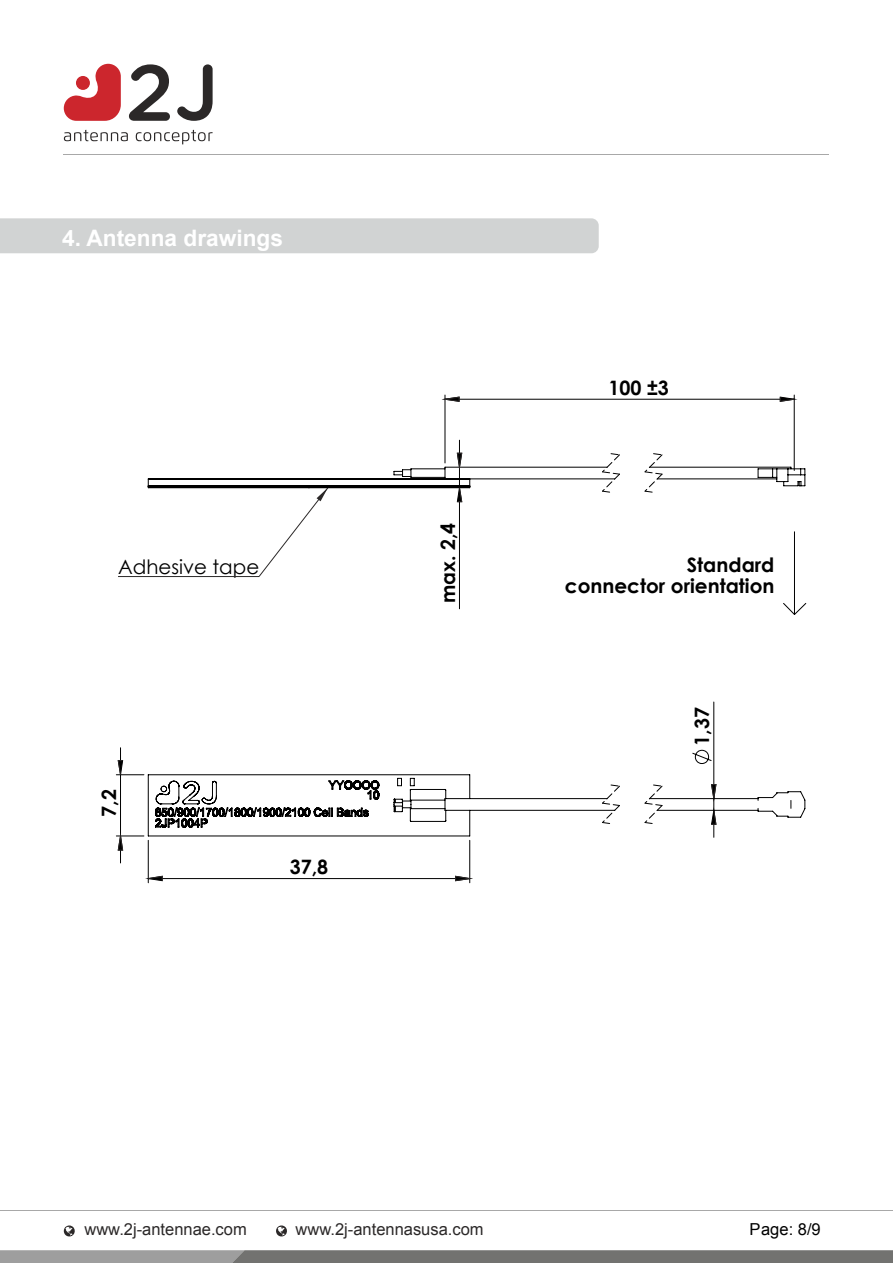
<style>
.page{position:relative;width:893px;height:1263px;background:#fff}
.page>*{position:absolute;margin:0;border:0;box-sizing:border-box;transform-origin:0 0}
.t1{font:700 22.65px "Arial";color:#fff}
.t2{font:700 19.8px "Century Gothic";color:#000}
.t3{font:19.8px "Century Gothic";color:#000}
.t4{font:16.5px "Arial";color:#2b2828}
.t5{font:16.5px "Arial";color:#000}
</style>
<div class="page">
<svg style="left:0;top:1250px;width:893px;height:13px"></svg>
<hr style="left:0;top:1210px;width:893px;height:1px;background:#a8a8a8">
<svg style="left:63px;top:1225px;width:12px;height:11px"></svg>
<svg style="left:276px;top:1225px;width:11px;height:11px"></svg>
<svg style="left:64px;top:130px;width:64px;height:11px"></svg>
<svg style="left:136px;top:130px;width:77px;height:14px"></svg>
<svg style="left:129px;top:64px;width:41px;height:57px"></svg>
<svg style="left:177px;top:64px;width:36px;height:57px"></svg>
<svg style="left:64px;top:64px;width:57px;height:57px"></svg>
<div style="left:76px;top:76px;width:14px;height:14px;background:#cc262d;border-radius:50%"></div>
<hr style="left:64px;top:154px;width:765px;height:1px;background:#a8a8a8">
<div style="left:0;top:218px;width:599px;height:35px;background:#d1d3d3"></div>
<svg style="left:783px;top:603px;width:23px;height:12px"></svg>
<hr style="left:794px;top:532px;width:1px;height:82px;background:#000">
<hr style="left:445px;top:395px;width:1px;height:68px;background:#000">
<hr style="left:794px;top:395px;width:1px;height:75px;background:#000">
<hr style="left:714px;top:702px;width:1px;height:97px;background:#000">
<hr style="left:148px;top:840px;width:1px;height:43px;background:#000">
<hr style="left:469px;top:840px;width:1px;height:43px;background:#000">
<svg style="left:445px;top:397px;width:350px;height:5px"></svg>
<svg style="left:148px;top:876px;width:322px;height:5px"></svg>
<svg style="left:116px;top:748px;width:689px;height:115px"></svg>
<hr style="left:459px;top:488px;width:1px;height:121px;background:#000">
<svg style="left:118px;top:440px;width:687px;height:137px"></svg>
<p class="t1" style="left:62px;top:222px;width:222px">4. Antenna drawings</p>
<p class="t3" style="left:118px;top:553px;width:143px">Adhesive tape</p>
<p class="t2" style="left:94px;top:817px;width:29px;rotate:-90deg">7,2</p>
<p class="t2" style="left:290px;top:852px;width:40px">37,8</p>
<p class="t2" style="left:433px;top:603px;width:82px;rotate:-90deg">max. 2,4</p>
<p class="t2" style="left:608px;top:373px;width:62px">100 ±3</p>
<p class="t2" style="left:687px;top:550px;width:89px">Standard</p>
<p class="t2" style="left:565px;top:571px;width:211px">connector orientation</p>
<p class="t2" style="left:687px;top:746px;width:40px;rotate:-90deg">1,37</p>
<p class="t4" style="left:84px;top:1218px;width:164px">www.2j-antennae.com</p>
<p class="t4" style="left:296px;top:1218px;width:189px">www.2j-antennasusa.com</p>
<p class="t5" style="left:749px;top:1218px;width:73px">Page: 8/9</p>
</div>
